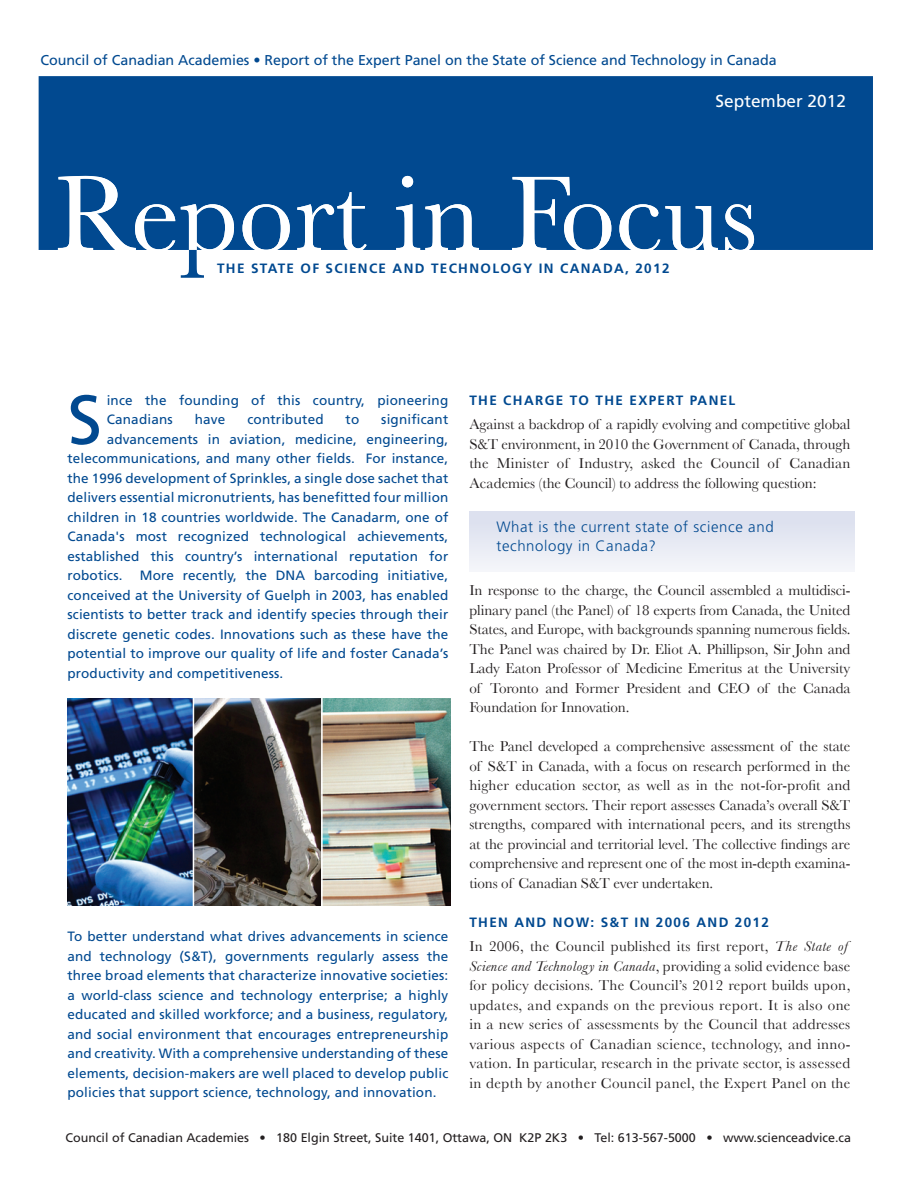
<style>
.page{position:relative;width:918px;height:1188px;background:#fff}
.page>*{position:absolute;margin:0;border:0;box-sizing:border-box;transform-origin:0 0}
.body{font:69.3px "Frutiger LT Std";color:#014990}
.t1{font:17.25px "Frutiger LT Std";color:#fff}
.body-2{font:15px/19.5px "Baskerville";letter-spacing:.015em;color:#231f20;text-align:justify}
.body-3{font:300 15px/19.5px "Frutiger LT Std";letter-spacing:.04em;color:#014990}
.t2{font:14.25px "Frutiger LT Std";color:#014990}
.body-4{font:13.5px/19.5px "Frutiger LT Std";letter-spacing:.01em;color:#014990;text-align:justify}
.header_2{font:700 13.5px "Frutiger LT Std";letter-spacing:.1em;color:#014990}
.t3{font:12.6px "Frutiger LT Std";color:#231f20}
.s1{font-style:italic}
</style>
<div class="page">
<div style="left:469px;top:511px;width:386px;height:60px;background:linear-gradient(to right,#e7eaf3,#e7eaf3)"></div>
<div style="left:39px;top:76px;width:834px;height:174px;background:#014990"></div>
<svg style="left:58px;top:176px;width:117px;height:74px"></svg>
<svg style="left:243px;top:204px;width:47px;height:46px"></svg>
<svg style="left:297px;top:192px;width:70px;height:58px"></svg>
<svg style="left:402px;top:176px;width:11px;height:11px"></svg>
<svg style="left:396px;top:204px;width:83px;height:46px"></svg>
<svg style="left:512px;top:177px;width:99px;height:73px"></svg>
<svg style="left:619px;top:204px;width:99px;height:46px"></svg>
<svg style="left:725px;top:204px;width:29px;height:46px"></svg>
<svg style="left:181px;top:204px;width:53px;height:74px"></svg>
<img style="left:67px;top:699px;width:383px;height:207px">
<hr style="left:193px;top:694px;width:1px;height:217px;background:#fff">
<hr style="left:321px;top:693px;width:2px;height:217px;background:#fff">
<p class="t2" style="left:40px;top:52px;width:738px">Council of Canadian Academies • Report of the Expert Panel on the State of Science and Technology in Canada</p>
<p class="t1" style="left:716px;top:91px;width:132px">September 2012</p>
<p class="header_2" style="left:217px;top:261px;width:454px">THE STATE OF SCIENCE AND TECHNOLOGY IN CANADA, 2012</p>
<p class="body" style="left:68px;top:379px;width:36px">S</p>
<p class="body-4" style="left:107px;top:391px;width:343px">ince the founding of this country, pioneering<br>Canadians</p>
<p class="body-4" style="left:195px;top:410px;width:32px">have</p>
<p class="body-4" style="left:247px;top:410px;width:78px">contributed</p>
<p class="body-4" style="left:346px;top:410px;width:15px">to</p>
<p class="body-4" style="left:381px;top:410px;width:69px">significant</p>
<p class="body-4" style="left:107px;top:430px;width:343px">advancements in aviation, medicine, engineering,</p>
<p class="body-4" style="left:68px;top:449px;width:382px">telecommunications, and many other fields. For instance,</p>
<p class="body-4" style="left:68px;top:469px;width:382px">the 1996 development of Sprinkles, a single dose sachet that</p>
<p class="body-4" style="left:68px;top:488px;width:382px">delivers essential micronutrients, has benefitted four million</p>
<p class="body-4" style="left:68px;top:508px;width:382px">children in 18 countries worldwide. The Canadarm, one of</p>
<p class="body-4" style="left:68px;top:527px;width:382px">Canada's most recognized technological achievements,</p>
<p class="body-4" style="left:68px;top:547px;width:382px">established this country’s international reputation for</p>
<p class="body-4" style="left:68px;top:566px;width:57px">robotics.</p>
<p class="body-4" style="left:68px;top:566px;width:382px;text-indent:72px">More recently, the DNA barcoding initiative, conceived at the University of Guelph in 2003, has enabled scientists to better track and identify species through their discrete genetic codes. Innovations such as these have the potential to improve our quality of life and foster Canada’s productivity and competitiveness.</p>
<p class="body-4" style="left:68px;top:927px;width:382px">To better understand what drives advancements in science and technology (S&amp;T), governments regularly assess the three broad elements that characterize innovative societies: a world-class science and technology enterprise; a highly educated and skilled workforce; and a business, regulatory, and social environment that encourages entrepreneurship and creativity. With a comprehensive understanding of these elements, decision-makers are well placed to develop public policies that support science, technology, and innovation.</p>
<p class="header_2" style="left:469px;top:392px;width:267px">THE CHARGE TO THE EXPERT PANEL</p>
<p class="body-2" style="left:469px;top:415px;width:383px">Against a backdrop of a rapidly evolving and competitive global S&amp;T environment, in 2010 the Government of Canada, through the Minister of Industry, asked the Council of Canadian Academies (the Council) to address the following question:</p>
<p class="body-3" style="left:496px;top:517px;width:279px">What is the current state of science and technology in Canada?</p>
<p class="body-2" style="left:469px;top:580px;width:383px">In response to the charge, the Council assembled a multidisci&shy;plinary panel (the Panel) of 18 experts from Canada, the United States, and Europe, with backgrounds spanning numerous fields.<br>The Panel was chaired by Dr. Eliot A. Phillipson, Sir John and Lady Eaton Professor of Medicine Emeritus at the University of Toronto and Former President and CEO of the Canada Foundation for Innovation.</p>
<p class="body-2" style="left:469px;top:736px;width:383px">The Panel developed a comprehensive assessment of the state of S&amp;T in Canada, with a focus on research performed in the higher education sector, as well as in the not-for-profit and government sectors. Their report assesses Canada’s overall S&amp;T strengths, compared with international peers, and its strengths at the provincial and territorial level. The collective findings are comprehensive and represent one of the most in-depth examina&shy;tions of Canadian S&amp;T ever undertaken.</p>
<p class="header_2" style="left:469px;top:914px;width:301px">THEN AND NOW: S&amp;T IN 2006 AND 2012</p>
<p class="body-2" style="left:469px;top:936px;width:383px;text-align:left">In 2006, the Council published its first report, <span class="s1">The State of Science and Technology in Canada</span>, providing a solid evidence base for policy decisions. The Council’s 2012 report builds upon, updates, and expands on the previous report. It is also one in a new series of assessments by the Council that addresses various aspects of Canadian science, technology, and inno&shy;vation. In particular, research in the private sector, is assessed in depth by another Council panel, the Expert Panel on the</p>
<p class="t3" style="left:65px;top:1130px;width:787px">Council of Canadian Academies • 180 Elgin Street, Suite 1401, Ottawa, ON K2P 2K3 • Tel: 613-567-5000 • www.scienceadvice.ca</p>
</div>
